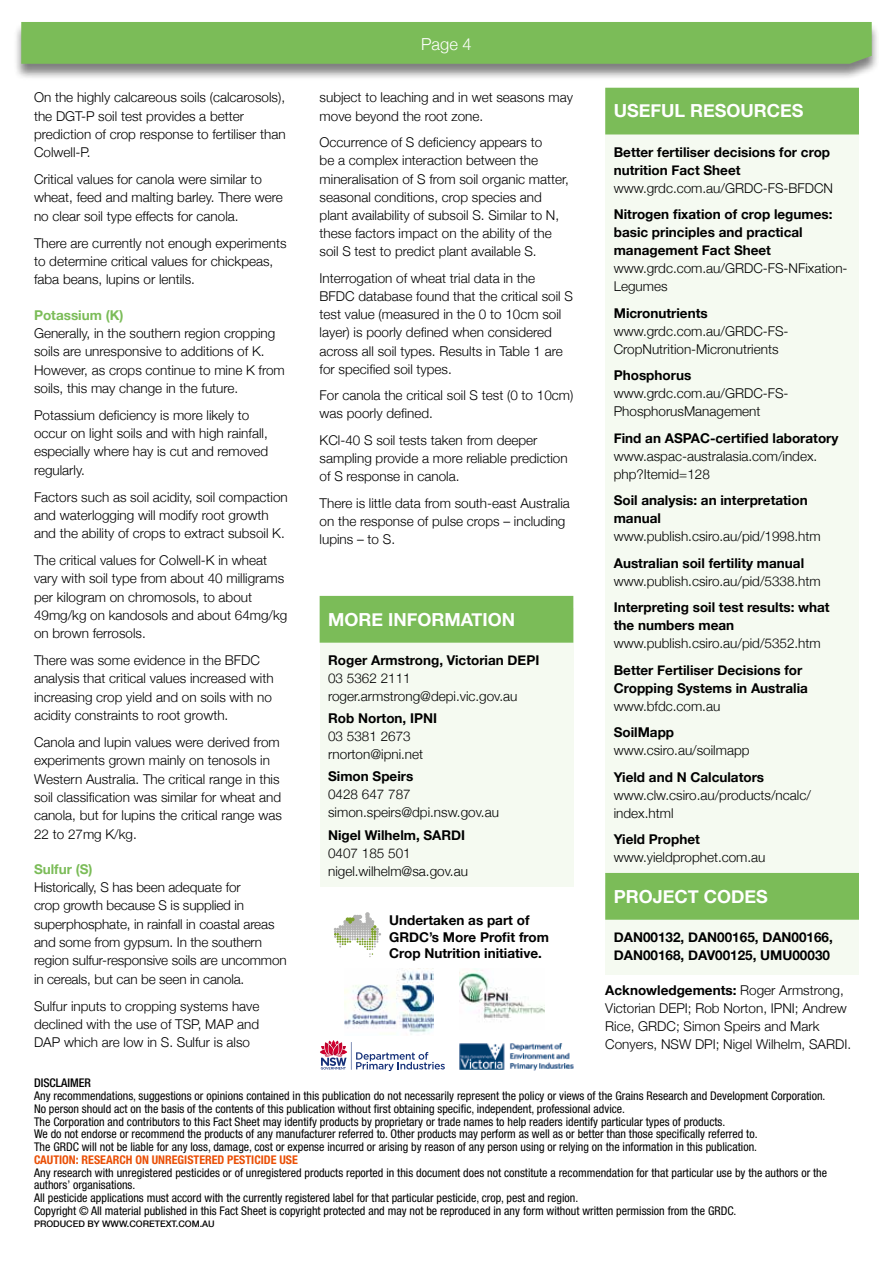
<style>
.page{position:relative;width:893px;height:1263px;background:#fff}
.page>*{position:absolute;margin:0;border:0;box-sizing:border-box;transform-origin:0 0}
.t1{font:700 18px "Helvetica Neue";color:#fff}
.t2{font:300 16.5px "Helvetica Neue";color:#fff}
.t3{font:300 13.5px/18.3px "Helvetica Neue";color:#000}
.t4{font:700 13.5px/18px "Helvetica Neue";color:#000}
.t5{font:700 13.5px "Helvetica Neue";color:#7bbc58}
.t6{font:condensed 12px/12.8px "Helvetica Neue";color:#000}
.t7{font:700 condensed 12px "Helvetica Neue";color:#ea4f06}
.t8{font:500 condensed 12px "Helvetica Neue";color:#000}
.t9{font:500 9px "Helvetica Neue";color:#000}
.s1{font-weight:700}
</style>
<div class="page">
<img style="left:460px;top:968px;width:85px;height:52px">
<svg style="left:334px;top:912px;width:47px;height:45px"></svg>
<div style="left:13px;top:22px;width:867px;height:59px;background:#000;opacity:.5"></div>
<div style="left:21px;top:22px;width:851px;height:42px;background:#7bbc58"></div>
<div style="left:605px;top:100px;width:254px;height:774px;background:#f5faf1"></div>
<div style="left:605px;top:88px;width:254px;height:46px;background:#7bbc58"></div>
<div style="left:320px;top:608px;width:253px;height:279px;background:#f5faf1"></div>
<div style="left:320px;top:596px;width:253px;height:47px;background:#7bbc58"></div>
<div style="left:605px;top:885px;width:254px;height:89px;background:#f5faf1"></div>
<div style="left:605px;top:873px;width:254px;height:47px;background:#7bbc58"></div>
<img style="left:344px;top:968px;width:90px;height:67px">
<img style="left:459px;top:1043px;width:115px;height:28px">
<svg style="left:320px;top:1040px;width:125px;height:31px"></svg>
<p class="t3" style="left:34px;top:88px;width:253px">On the highly calcareous soils (calcarosols), the DGT-P soil test provides a better prediction of crop response to fertiliser than Colwell-P.</p>
<p class="t3" style="left:34px;top:170px;width:250px">Critical values for canola were similar to wheat, feed and malting barley. There were no clear soil type effects for canola.</p>
<p class="t3" style="left:34px;top:233px;width:254px">There are currently not enough experiments to determine critical values for chickpeas, faba beans, lupins or lentils.</p>
<p class="t5" style="left:34px;top:306px;width:91px">Potassium (K)</p>
<p class="t3" style="left:34px;top:324px;width:252px">Generally, in the southern region cropping soils are unresponsive to additions of K.<br>However, as crops continue to mine K from soils, this may change in the future.</p>
<p class="t3" style="left:34px;top:405px;width:236px">Potassium deficiency is more likely to occur on light soils and with high rainfall, especially where hay is cut and removed regularly.</p>
<p class="t3" style="left:34px;top:487px;width:255px">Factors such as soil acidity, soil compaction and waterlogging will modify root growth and the ability of crops to extract subsoil K.</p>
<p class="t3" style="left:34px;top:551px;width:255px">The critical values for Colwell-K in wheat vary with soil type from about 40 milligrams per kilogram on chromosols, to about 49mg/kg on kandosols and about 64mg/kg on brown ferrosols.</p>
<p class="t3" style="left:34px;top:651px;width:241px">There was some evidence in the BFDC analysis that critical values increased with increasing crop yield and on soils with no acidity constraints to root growth.</p>
<p class="t3" style="left:34px;top:733px;width:249px">Canola and lupin values were derived from experiments grown mainly on tenosols in Western Australia. The critical range in this soil classification was similar for wheat and canola, but for lupins the critical range was 22 to 27mg K/kg.</p>
<p class="t5" style="left:34px;top:861px;width:60px">Sulfur (S)</p>
<p class="t3" style="left:34px;top:878px;width:254px">Historically, S has been adequate for<br>crop growth because S is supplied in superphosphate, in rainfall in coastal areas and some from gypsum. In the southern region sulfur-responsive soils are uncommon in cereals, but can be seen in canola.</p>
<p class="t3" style="left:34px;top:996px;width:227px;text-align:justify">Sulfur inputs to cropping systems have declined with the use of TSP, MAP and DAP which are low in S. Sulfur is also</p>
<p class="t2" style="left:421px;top:34px;width:52px">Page 4</p>
<p class="t3" style="left:320px;top:88px;width:255px">subject to leaching and in wet seasons may move beyond the root zone.</p>
<p class="t3" style="left:320px;top:133px;width:251px">Occurrence of S deficiency appears to<br>be a complex interaction between the mineralisation of S from soil organic matter, seasonal conditions, crop species and plant availability of subsoil S. Similar to N, these factors impact on the ability of the soil S test to predict plant available S.</p>
<p class="t3" style="left:320px;top:269px;width:255px">Interrogation of wheat trial data in the BFDC database found that the critical soil S test value (measured in the 0 to 10cm soil layer) is poorly defined when considered across all soil types. Results in Table 1 are for specified soil types.</p>
<p class="t3" style="left:320px;top:386px;width:255px">For canola the critical soil S test (0 to 10cm) was poorly defined.</p>
<p class="t3" style="left:320px;top:431px;width:250px">KCl-40 S soil tests taken from deeper sampling provide a more reliable prediction of S response in canola.</p>
<p class="t3" style="left:320px;top:494px;width:252px">There is little data from south-east Australia on the response of pulse crops – including lupins – to S.</p>
<h1 class="t1" style="left:328px;top:608px;width:186px">More information</h1>
<p class="t4" style="left:328px;top:651px;width:205px">Roger Armstrong, Victorian DEPI</p>
<p class="t3" style="left:328px;top:669px;width:191px">03 5362 2111 roger.armstrong@depi.vic.gov.au</p>
<p class="t4" style="left:328px;top:709px;width:109px">Rob Norton, IPNI</p>
<p class="t3" style="left:328px;top:727px;width:97px">03 5381 2673 rnorton@ipni.net</p>
<p class="t4" style="left:328px;top:767px;width:87px">Simon Speirs</p>
<p class="t3" style="left:328px;top:785px;width:172px">0428 647 787 simon.speirs@dpi.nsw.gov.au</p>
<p class="t4" style="left:328px;top:825px;width:137px">Nigel Wilhelm, SARDI</p>
<p class="t3" style="left:328px;top:843px;width:141px">0407 185 501 nigel.wilhelm@sa.gov.au</p>
<p class="t4" style="left:389px;top:912px;width:161px;line-height:16.5px">Undertaken as part of<br>GRDC’s More Profit from<br>Crop Nutrition initiative.</p>
<h1 class="t1" style="left:614px;top:100px;width:13px">Usef</h1>
<h1 class="t1" style="left:661px;top:100px;width:42px">ul Res</h1>
<h1 class="t1" style="left:726px;top:100px;width:54px">ources</h1>
<p class="t4" style="left:614px;top:143px;width:218px">Better fertiliser decisions for crop nutrition Fact Sheet</p>
<p class="t3" style="left:614px;top:178px;width:219px">www.grdc.com.au/GRDC-FS-BFDCN</p>
<p class="t4" style="left:614px;top:205px;width:220px">Nitrogen fixation of crop legumes: basic principles and practical management Fact Sheet</p>
<p class="t3" style="left:614px;top:259px;width:235px">www.grdc.com.au/GRDC-FS-NFixation-<br>Legumes</p>
<p class="t4" style="left:614px;top:304px;width:95px">Micronutrients</p>
<p class="t3" style="left:614px;top:322px;width:176px">www.grdc.com.au/GRDC-FS-<br>CropNutrition-Micronutrients</p>
<p class="t4" style="left:614px;top:366px;width:79px">Phosphorus</p>
<p class="t3" style="left:614px;top:384px;width:176px">www.grdc.com.au/GRDC-FS-<br>PhosphorusManagement</p>
<p class="t4" style="left:614px;top:429px;width:226px">Find an ASPAC-certified laboratory</p>
<p class="t3" style="left:614px;top:447px;width:205px">www.aspac-australasia.com/index. php?Itemid=128</p>
<p class="t4" style="left:614px;top:491px;width:195px">Soil analysis: an interpretation manual</p>
<p class="t3" style="left:614px;top:527px;width:209px">www.publish.csiro.au/pid/1998.htm</p>
<p class="t4" style="left:614px;top:554px;width:192px">Australian soil fertility manual</p>
<p class="t3" style="left:614px;top:571px;width:209px">www.publish.csiro.au/pid/5338.htm</p>
<p class="t4" style="left:614px;top:598px;width:217px">Interpreting soil test results: what the numbers mean</p>
<p class="t3" style="left:614px;top:634px;width:209px">www.publish.csiro.au/pid/5352.htm</p>
<p class="t4" style="left:614px;top:661px;width:196px">Better Fertiliser Decisions for<br>Cropping Systems in Australia</p>
<p class="t3" style="left:614px;top:696px;width:108px">www.bfdc.com.au</p>
<p class="t4" style="left:614px;top:723px;width:62px">SoilMapp</p>
<p class="t3" style="left:614px;top:741px;width:137px">www.csiro.au/soilmapp</p>
<p class="t4" style="left:614px;top:768px;width:152px">Yield and N Calculators</p>
<p class="t3" style="left:614px;top:786px;width:199px">www.clw.csiro.au/products/ncalc/ index.html</p>
<p class="t4" style="left:614px;top:830px;width:88px">Yield Prophet</p>
<p class="t3" style="left:614px;top:848px;width:153px">www.yieldprophet.com.au</p>
<h1 class="t1" style="left:614px;top:885px;width:131px">Project Codes</h1>
<p class="t4" style="left:614px;top:928px;width:221px">DAN00132, DAN00165, DAN00166,<br>DAN00168, DAV00125, UMU00030</p>
<p class="t3" style="left:605px;top:981px;width:247px"><span class="s1">Acknowledgements:</span> Roger Armstrong, Victorian DEPI; Rob Norton, IPNI ; Andrew Rice, GRDC; Simon Speirs and Mark Conyers, NSW DPI; Nigel Wilhelm, SARDI.</p>
<p class="t8" style="left:34px;top:1076px;width:58px">DISCLAIMER</p>
<p class="t6" style="left:34px;top:1089px;width:793px">Any recommendations, suggestions or opinions contained in this publication do not necessarily represent the policy or views of the Grains Research and Development Corporation.<br>No person should act on the basis of the contents of this publication without first obtaining specific, independent, professional advice.<br>The Corporation and contributors to this Fact Sheet may identify products by proprietary or trade names to help readers identify particular types of products.<br>We do not endorse or recommend the products of any manufacturer referred to. Other products may perform as well as or better than those specifically referred to.<br>The GRDC will not be liable for any loss, damage, cost or expense incurred or arising by reason of any person using or relying on the information in this publication.</p>
<p class="t7" style="left:34px;top:1152px;width:265px">CAUTION: RESEARCH ON UNREGISTERED PESTICIDE USE</p>
<p class="t6" style="left:34px;top:1166px;width:795px">Any research with unregistered pesticides or of unregistered products reported in this document does not constitute a recommendation for that particular use by the authors or the authors’ organisations.<br>All pesticide applications must accord with the currently registered label for that particular pesticide, crop, pest and region.<br>Copyright © All material published in this Fact Sheet is copyright protected and may not be reproduced in any form without written permission from the GRDC.</p>
<p class="t9" style="left:34px;top:1218px;width:182px">PRODUC ED BY WWW.CORETEXT.COM.AU</p>
</div>
